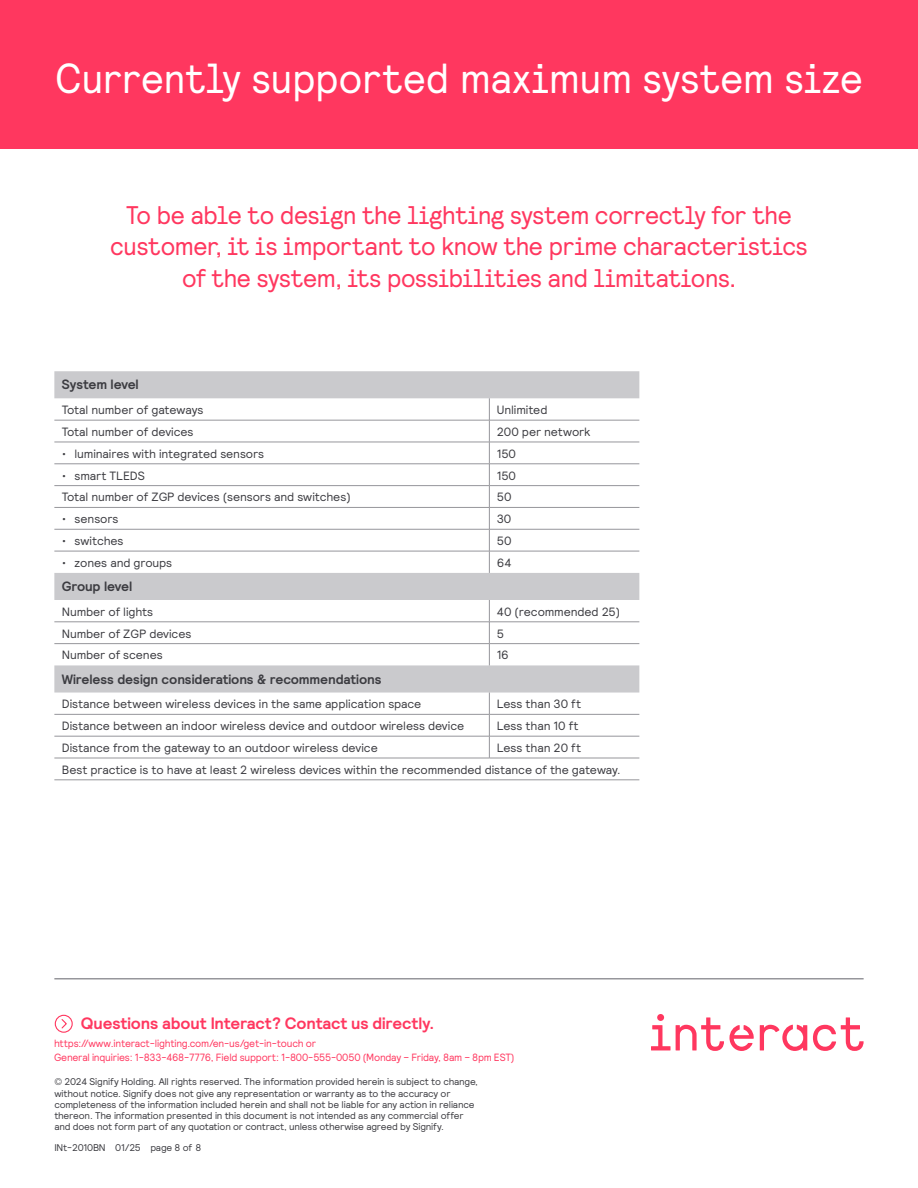
<style>
.page{position:relative;width:918px;height:1188px;background:#fff}
.page>*{position:absolute;margin:0;border:0;box-sizing:border-box;transform-origin:0 0}
.t1{font:42px "Signify Relative Faux";letter-spacing:.005em;color:#fff}
.t2{font:25.5px/31.5px "Signify Relative Faux";letter-spacing:-.015em;color:#ff375f;text-align:center}
.t3{font:700 16.5px "Signify Relative";letter-spacing:-.005em;color:#ff375f}
.t4{font:700 13.5px "Signify Relative";letter-spacing:-.01em;color:#3c3c41}
.t5{font:12px/21.8px "Signify Relative";letter-spacing:-.01em;color:#3c3c41}
.t6{font:10.5px/13.5px "Signify Relative";letter-spacing:-.02em;color:#ff375f;scale:.96 1}
.t7{font:9.75px/11.2px "Signify Relative";letter-spacing:-.02em;color:#3c3c41}
</style>
<div class="page">
<svg style="left:54px;top:371px;width:585px;height:322px"></svg>
<hr style="left:54px;top:420px;width:435px;height:1px;background:#96969b">
<hr style="left:489px;top:420px;width:150px;height:1px;background:#96969b">
<hr style="left:54px;top:442px;width:435px;height:1px;background:#96969b">
<hr style="left:489px;top:442px;width:150px;height:1px;background:#96969b">
<hr style="left:54px;top:464px;width:435px;height:1px;background:#96969b">
<hr style="left:489px;top:464px;width:150px;height:1px;background:#96969b">
<hr style="left:54px;top:485px;width:435px;height:1px;background:#96969b">
<hr style="left:489px;top:485px;width:150px;height:1px;background:#96969b">
<hr style="left:54px;top:507px;width:435px;height:1px;background:#96969b">
<hr style="left:489px;top:507px;width:150px;height:1px;background:#96969b">
<hr style="left:54px;top:529px;width:435px;height:1px;background:#96969b">
<hr style="left:489px;top:529px;width:150px;height:1px;background:#96969b">
<hr style="left:54px;top:551px;width:435px;height:1px;background:#96969b">
<svg style="left:489px;top:398px;width:1px;height:175px"></svg>
<hr style="left:489px;top:551px;width:150px;height:1px;background:#96969b">
<hr style="left:54px;top:622px;width:435px;height:1px;background:#96969b">
<hr style="left:489px;top:622px;width:150px;height:1px;background:#96969b">
<hr style="left:54px;top:643px;width:435px;height:1px;background:#96969b">
<svg style="left:489px;top:600px;width:1px;height:65px"></svg>
<hr style="left:489px;top:643px;width:150px;height:1px;background:#96969b">
<hr style="left:54px;top:714px;width:435px;height:1px;background:#96969b">
<hr style="left:54px;top:736px;width:435px;height:1px;background:#96969b">
<svg style="left:489px;top:693px;width:1px;height:65px"></svg>
<hr style="left:489px;top:714px;width:150px;height:1px;background:#96969b">
<hr style="left:489px;top:736px;width:150px;height:1px;background:#96969b">
<hr style="left:54px;top:758px;width:435px;height:1px;background:#96969b">
<hr style="left:54px;top:780px;width:435px;height:1px;background:#96969b">
<hr style="left:489px;top:780px;width:150px;height:1px;background:#96969b">
<hr style="left:489px;top:758px;width:150px;height:1px;background:#96969b">
<div style="left:0;top:0;width:918px;height:148px;background:#ff375f"></div>
<svg style="left:651px;top:1014px;width:213px;height:37px"></svg>
<svg style="left:54px;top:1014px;width:19px;height:19px"></svg>
<hr style="left:54px;top:978px;width:810px;height:2px;background:#96969b">
<h1 class="t1" style="left:55px;top:51px;width:809px">Currently supported maximum system size</h1>
<h2 class="t2" style="left:110px;top:198px;width:699px">To be able to design the lighting system correctly for the customer, it is important to know the prime characteristics of the system, its possibilities and limitations.</h2>
<p class="t4" style="left:62px;top:376px;width:78px">System level</p>
<p class="t5" style="left:62px;top:399px;width:143px">Total number of gateways</p>
<p class="t5" style="left:497px;top:399px;width:52px">Unlimited</p>
<p class="t5" style="left:62px;top:420px;width:133px">Total number of devices</p>
<p class="t5" style="left:497px;top:420px;width:95px">200 per network</p>
<p class="t5" style="left:62px;top:442px;width:204px">• luminaires with integrated sensors</p>
<p class="t5" style="left:497px;top:442px;width:21px">150</p>
<p class="t5" style="left:62px;top:464px;width:84px">• smart TLEDS</p>
<p class="t5" style="left:497px;top:464px;width:21px">150</p>
<p class="t5" style="left:62px;top:486px;width:290px">Total number of ZGP devices (sensors and switches)</p>
<p class="t5" style="left:497px;top:486px;width:16px">50</p>
<p class="t5" style="left:62px;top:508px;width:58px">• sensors</p>
<p class="t5" style="left:497px;top:508px;width:16px">30</p>
<p class="t5" style="left:62px;top:530px;width:63px">• switches</p>
<p class="t5" style="left:497px;top:530px;width:16px">50</p>
<p class="t5" style="left:62px;top:551px;width:112px">• zones and groups</p>
<p class="t5" style="left:497px;top:551px;width:16px">64</p>
<p class="t4" style="left:62px;top:577px;width:72px">Group level</p>
<p class="t5" style="left:62px;top:600px;width:93px">Number of lights</p>
<p class="t5" style="left:497px;top:600px;width:125px">40 (recommended 25)</p>
<p class="t5" style="left:62px;top:622px;width:131px">Number of ZGP devices</p>
<p class="t5" style="left:497px;top:622px;width:9px">5</p>
<p class="t5" style="left:62px;top:644px;width:102px">Number of scenes</p>
<p class="t5" style="left:497px;top:644px;width:13px">16</p>
<p class="t4" style="left:62px;top:670px;width:321px">Wireless design considerations &amp; recommendations</p>
<p class="t5" style="left:62px;top:693px;width:361px">Distance between wireless devices in the same application space</p>
<p class="t5" style="left:497px;top:693px;width:86px">Less than 30 ft</p>
<p class="t5" style="left:62px;top:715px;width:404px">Distance between an indoor wireless device and outdoor wireless device</p>
<p class="t5" style="left:497px;top:715px;width:83px">Less than 10 ft</p>
<p class="t5" style="left:62px;top:736px;width:317px">Distance from the gateway to an outdoor wireless device</p>
<p class="t5" style="left:62px;top:736px;width:560px;text-indent:435px">Less than 20 ft<br>Best practice is to have at least 2 wireless devices within the recommended distance of the gateway.</p>
<h3 class="t3" style="left:81px;top:1013px;width:355px">Questions about Interact? Contact us directly.</h3>
<p class="t6" style="left:54px;top:1036px;width:481px">https://www.interact-lighting.com/en-us/get-in-touch or<br>General inquiries: 1-833-468-7776, Field support: 1-800-555-0050 (Monday – Friday, 8am – 8pm EST)</p>
<p class="t7" style="left:54px;top:1076px;width:425px">© 2024 Signify Holding. All rights reserved. The information provided herein is subject to change, without notice. Signify does not give any representation or warranty as to the accuracy or completeness of the information included herein and shall not be liable for any action in reliance thereon. The information presented in this document is not intended as any commercial offer and does not form part of any quotation or contract, unless otherwise agreed by Signify.</p>
<p class="t7" style="left:54px;top:1141px;width:148px">INt-2010BN 01/25 page 8 of 8</p>
</div>
